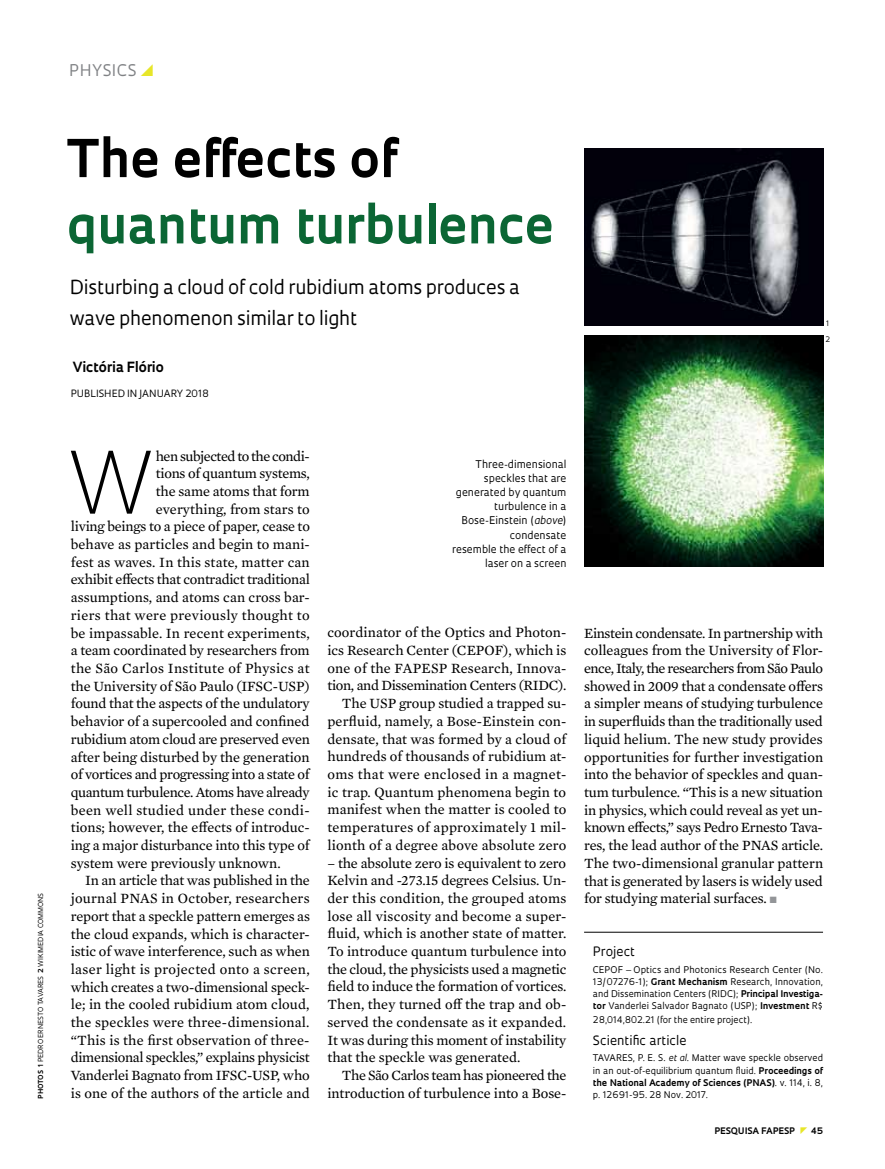
<style>
.page{position:relative;width:885px;height:1169px;background:#fff}
.page>*{position:absolute;margin:0;border:0;box-sizing:border-box;transform-origin:0 0}
.t1{font:300 83.55px "Oculum";color:#000}
.t2{font:700 50.7px "Oculum";color:#0b6634}
.t3{font:700 50.7px "Oculum";color:#000}
.t4{font:18.75px/30.9px "Oculum";letter-spacing:-.01em;color:#000}
.t5{font:15.6px "Oculum";letter-spacing:.03em;color:#808285}
.t6{font:14.4px/17.7px "Mercury Text G2";letter-spacing:-.005em;color:#000;text-align:right}
.t7{font:14.4px "Mercury Text G2";letter-spacing:-.025em;color:#000}
.t8{font:14.4px "Mercury Text G2";letter-spacing:.025em;color:#000}
.t9{font:14.4px "Mercury Text G2";letter-spacing:.015em;color:#000}
.t10{font:14.4px "Mercury Text G2";letter-spacing:.02em;color:#000}
.t11{font:14.4px "Mercury Text G2";letter-spacing:-.035em;color:#000}
.t12{font:700 13.65px "Oculum";letter-spacing:-.005em;color:#000}
.t13{font:12.6px "Oculum";color:#000}
.t14{font:10.35px/14.1px "Oculum";color:#000;text-align:right}
.t15{font:9.75px "Oculum";color:#000}
.t16{font:9px/12.1px "Oculum";color:#000;text-align:justify}
.t17{font:700 8.7px "Oculum";letter-spacing:.015em;color:#000}
.t18{font:7.35px/16px "Oculum";color:#000}
.t19{font:6.75px "Oculum";color:#000}
.s1{font-weight:700}
.s2{font-style:italic}
.s3{color:#939598}
</style>
<div class="page">
<img style="left:584px;top:148px;width:239px;height:178px">
<img style="left:584px;top:336px;width:239px;height:231px">
<hr style="left:584px;top:932px;width:239px;height:1px;background:#000">
<p class="t19" style="left:36px;top:1098px;width:207px;rotate:-90deg"><span class="s1">photos 1</span> Ped ro Ernesto Tavares <span class="s1">2</span> Wi ki media Commons</p>
<p class="t5" style="left:69px;top:60px;width:69px">PHYSICS</p>
<h2 class="t3" style="left:66px;top:124px;width:331px">The effects of</h2>
<h2 class="t2" style="left:66px;top:190px;width:489px">quantum turbulence</h2>
<h3 class="t4" style="left:70px;top:271px;width:452px">Disturbing a cloud of cold rubidium atoms produces a wave phenomenon similar to light</h3>
<p class="t12" style="left:73px;top:357px;width:93px">Victória Flório</p>
<p class="t15" style="left:71px;top:387px;width:140px">Publish ed i n January 2018</p>
<p class="t18" style="left:825px;top:315px;width:6px">1<br>2</p>
<h1 class="t1" style="left:69px;top:425px;width:86px">W</h1>
<p class="t11" style="left:156px;top:445px;width:155px">hen subjected to the condi-</p>
<p class="t6" style="left:156px;top:464px;width:155px">tions of quantum systems,</p>
<p class="t6" style="left:156px;top:481px;width:155px">the same atoms that form</p>
<p class="t6" style="left:156px;top:499px;width:156px">everything, from stars to</p>
<p class="t6" style="left:71px;top:517px;width:241px">living beings to a piece of paper, cease to</p>
<p class="t6" style="left:71px;top:534px;width:241px">behave as particles and begin to mani-</p>
<p class="t6" style="left:71px;top:552px;width:241px">fest as waves. In this state, matter can</p>
<p class="t6" style="left:71px;top:570px;width:241px">exhibit effects that contradict traditional</p>
<p class="t6" style="left:71px;top:588px;width:240px">assumptions, and atoms can cross bar-</p>
<p class="t10" style="left:71px;top:604px;width:240px">riers that were previously thought to</p>
<p class="t6" style="left:71px;top:623px;width:241px">be impassable. In recent experiments,</p>
<p class="t6" style="left:71px;top:641px;width:240px">a team coordinated by researchers from</p>
<p class="t8" style="left:71px;top:657px;width:240px">the São Carlos Institute of Physics at</p>
<p class="t6" style="left:71px;top:676px;width:240px">the University of São Paulo (IFSC-USP)</p>
<p class="t6" style="left:71px;top:694px;width:240px">found that the aspects of the undulatory</p>
<p class="t6" style="left:71px;top:711px;width:240px">behavior of a supercooled and confined</p>
<p class="t6" style="left:71px;top:729px;width:241px">rubidium atom cloud are preserved even</p>
<p class="t6" style="left:71px;top:747px;width:240px">after being disturbed by the generation</p>
<p class="t6" style="left:71px;top:764px;width:240px">of vortices and progressing into a state of</p>
<p class="t7" style="left:71px;top:781px;width:240px">quantum turbulence. Atoms have already</p>
<p class="t10" style="left:71px;top:799px;width:240px">been well studied under these condi-</p>
<p class="t6" style="left:71px;top:818px;width:240px">tions; however, the effects of introduc-</p>
<p class="t6" style="left:71px;top:835px;width:240px">ing a major disturbance into this type of</p>
<p class="t6" style="left:71px;top:853px;width:211px">system were previously unknown.</p>
<p class="t6" style="left:85px;top:871px;width:226px">In an article that was published in the</p>
<p class="t9" style="left:71px;top:888px;width:240px">journal PNAS in October, researchers</p>
<p class="t6" style="left:71px;top:906px;width:241px">report that a speckle pattern emerges as</p>
<p class="t6" style="left:71px;top:924px;width:240px">the cloud expands, which is character-</p>
<p class="t6" style="left:71px;top:941px;width:241px">istic of wave interference, such as when</p>
<p class="t8" style="left:71px;top:958px;width:240px">laser light is projected onto a screen,</p>
<p class="t6" style="left:71px;top:977px;width:240px">which creates a two-dimensional speck-</p>
<p class="t6" style="left:71px;top:995px;width:240px">le; in the cooled rubidium atom cloud,</p>
<p class="t9" style="left:71px;top:1011px;width:240px">the speckles were three-dimensional.</p>
<p class="t6" style="left:71px;top:1030px;width:240px">“This is the first observation of three-</p>
<p class="t7" style="left:71px;top:1047px;width:240px">dimensional speckles,” explains physicist</p>
<p class="t6" style="left:71px;top:1065px;width:240px">Vanderlei Bagnato from IFSC-USP, who</p>
<p class="t6" style="left:71px;top:1083px;width:240px">is one of the authors of the article and</p>
<p class="t14" style="left:452px;top:456px;width:116px">Three-dimensional speckles that are generated by quantum turbulence in a<br>Bose-Einstein (<span class="s2">above</span>) condensate<br>resemble the effect of a laser on a screen</p>
<p class="t6" style="left:327px;top:623px;width:241px">coordinator of the Optics and Photon&shy;ics Research Center (CEPOF), which is one of the FAPESP Research, Innova&shy;tion, and Dissemination Centers (RIDC).<br>The USP group studied a trapped su&shy;perfluid, namely, a Bose-Einstein con&shy;densate, that was formed by a cloud of hundreds of thousands of rubidium at&shy;oms that were enclosed in a magnet&shy;ic trap. Quantum phenomena begin to manifest when the matter is cooled to temperatures of approximately 1 mil&shy;lionth of a degree above absolute zero</p>
<p class="t6" style="left:327px;top:853px;width:241px;text-align:justify">– the absolute zero is equivalent to zero Kelvin and -273.15 degrees Celsius. Un&shy;der this condition, the grouped atoms lose all viscosity and become a super&shy;fluid, which is another state of matter.<br>To introduce quantum turbulence into the cloud, the physicists used a magnetic field to induce the formation of vortices.<br>Then, they turned off the trap and ob&shy;served the condensate as it expanded.<br>It was during this moment of instability that the speckle was generated.</p>
<p class="t6" style="left:327px;top:1065px;width:241px">The São Carlos team has pioneered the introduction of turbulence into a Bose-</p>
<p class="t6" style="left:584px;top:623px;width:241px;text-align:justify">Einstein condensate. In partnership with colleagues from the University of Flor&shy;ence, Italy, the researchers from São Paulo showed in 2009 that a condensate offers a simpler means of studying turbulence in superfluids than the traditionally used liquid helium. The new study provides opportunities for further investigation into the behavior of speckles and quan&shy;tum turbulence. “This is a new situation in physics, which could reveal as yet un&shy;known effects,” says Pedro Ernesto Tava&shy;res, the lead author of the PNAS article.<br>The two-dimensional granular pattern that is generated by lasers is widely used for studying material surfaces. <span class="s3">■</span></p>
<p class="t13" style="left:593px;top:943px;width:44px">Project</p>
<p class="t16" style="left:593px;top:963px;width:232px">CEPOF – Optics and Photonics Research Center (No.<br>13/07276-1); <span class="s1">Grant Mechanism</span> Research, Innovation, and Dissemination Centers (RIDC); <span class="s1">Principal Investiga&shy;tor</span> Vanderlei Salvador Bagnato (USP); <span class="s1">Investment</span> R$</p>
<p class="t16" style="left:593px;top:1012px;width:161px">28,014,802.21 (for the entire project).</p>
<p class="t13" style="left:593px;top:1032px;width:95px">Scientific article</p>
<p class="t16" style="left:593px;top:1051px;width:7px">TAVARE</p>
<p class="t16" style="left:593px;top:1051px;width:232px;text-indent:35px">S, P. E. S. <span class="s2">et al</span>. M atter wave speckle observed in an out-of-equilibrium quantum fluid. <span class="s1">Proceedings of the National Academy of Sciences (PNAS)</span>. v. 114, i. 8, p. 12691-95. 28 Nov. 2017.</p>
<p class="t17" style="left:714px;top:1124px;width:81px">pESQUISA FAPESP</p>
<p class="t17" style="left:811px;top:1124px;width:14px">45</p>
</div>
